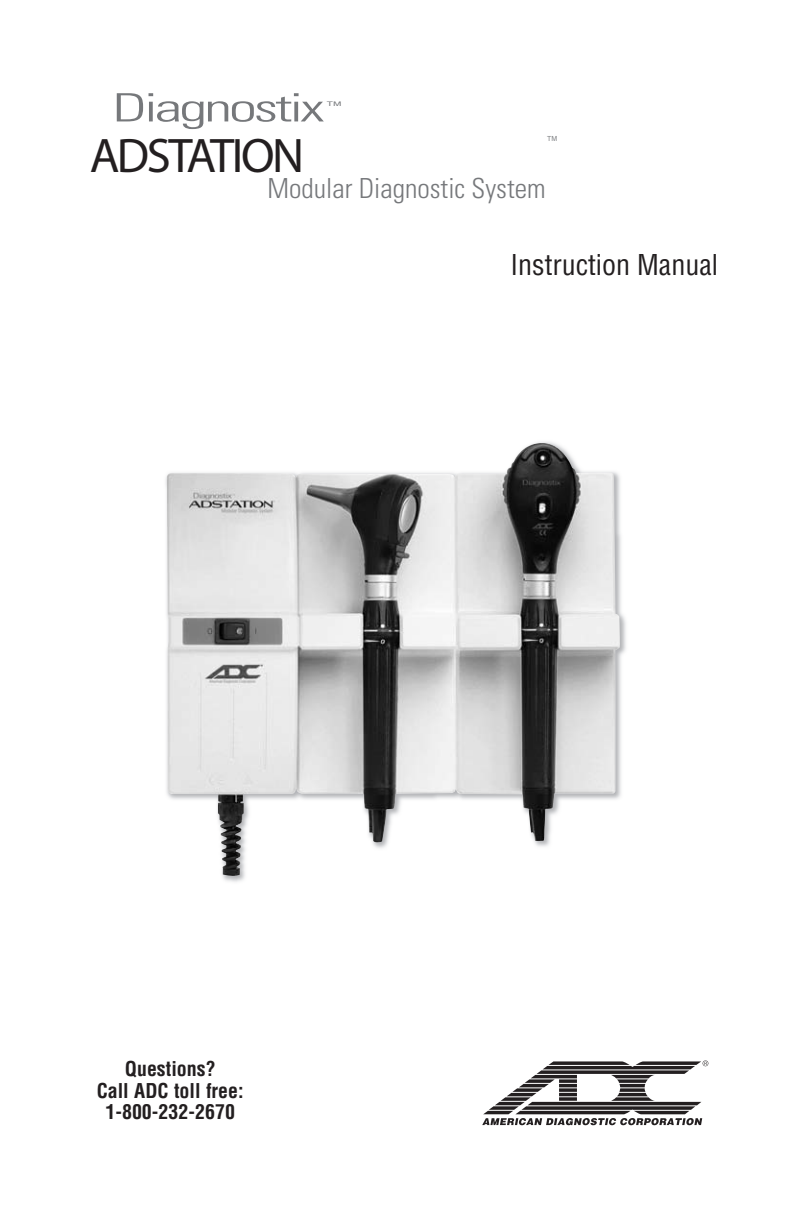
<style>
.page{position:relative;width:792px;height:1224px;background:#fff}
.page>*{position:absolute;margin:0;border:0;box-sizing:border-box;transform-origin:0 0}
.t1{font:48.8px "Georgiquas";letter-spacing:-.05em;color:#231f20}
.t2{font:300 condensed 39.2px "Univers";letter-spacing:-.05em;color:#76787b;scale:1.61 1}
.t3{font:condensed 28px "Helvetica";color:#231f20}
.t4{font:300 condensed 27.6px "Univers";color:#76787b}
.t5{font:700 condensed 20px/21.4px "Helvetica";color:#231f20;text-align:center}
.t6{font:7px "Microsoft Sans Serif";color:#808285}
.t7{font:6.4px "Microsoft Sans Serif";color:#76787b;scale:1.61 1}
</style>
<div class="page">
<img style="left:166px;top:443px;width:454px;height:433px">
<svg style="left:482px;top:1060px;width:226px;height:65px"></svg>
<h2 class="t2" style="left:112px;top:93px;width:133px">Diagnostix</h2>
<p class="t7" style="left:327px;top:100px;width:11px">TM</p>
<p class="t6" style="left:547px;top:135px;width:12px">TM</p>
<h1 class="t1" style="left:90px;top:138px;width:216px">ADSTATION</h1>
<h3 class="t4" style="left:268px;top:179px;width:280px">Modular Diagnostic System</h3>
<h3 class="t3" style="left:511px;top:249px;width:209px">Instruction Manual</h3>
<p class="t5" style="left:97px;top:1059px;width:149px">Questions?<br>Call ADC toll free:<br>1-800-232-2670</p>
</div>
